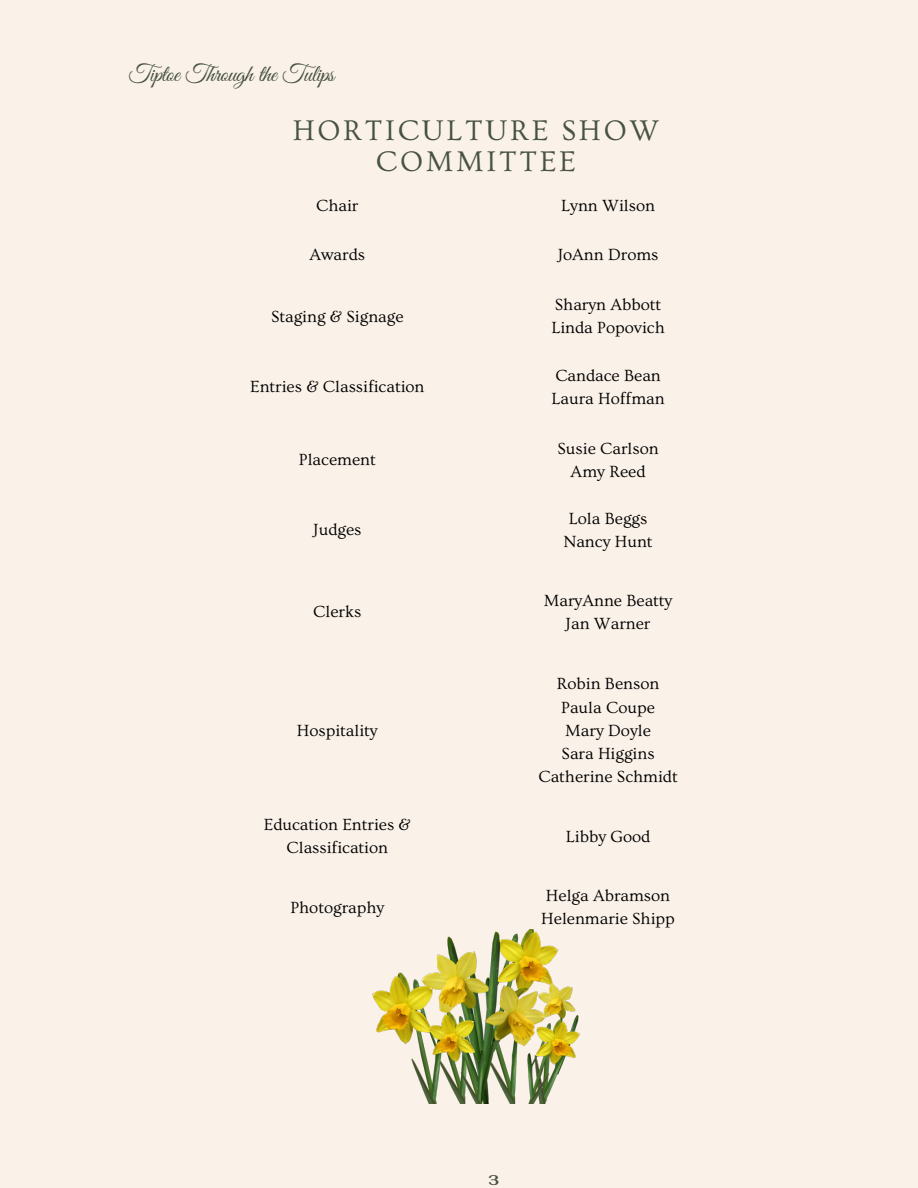
<style>
.page{position:relative;width:918px;height:1188px;background:#faf2e9}
.page>*{position:absolute;margin:0;border:0;box-sizing:border-box;transform-origin:0 0}
.t1{font:29.85px/30.8px "Ovo";letter-spacing:.09em;color:#485241;text-align:center}
.t2{font:24px "Great Vibes";letter-spacing:-.015em;color:#485241}
.t3{font:16.95px/23.2px "Ovo";color:#000;text-align:center}
.t4{font:700 14.1px "Fahkwang";color:#485241}
</style>
<div class="page">
<img style="left:373px;top:929px;width:207px;height:175px">
<h2 class="t2" style="left:129px;top:61px;width:207px">Tiptoe Through the Tulips</h2>
<h1 class="t1" style="left:293px;top:116px;width:368px">HORTICULTURE SHOW<br>COMMITTEE</h1>
<p class="t3" style="left:316px;top:194px;width:44px">Chair</p>
<p class="t3" style="left:561px;top:194px;width:95px">Lynn Wilson</p>
<p class="t3" style="left:310px;top:244px;width:57px">Awards</p>
<p class="t3" style="left:558px;top:244px;width:102px">JoAnn Droms</p>
<p class="t3" style="left:271px;top:305px;width:134px">Staging &amp; Signage</p>
<p class="t3" style="left:551px;top:293px;width:115px;text-align:left">Sharyn Abbott<br>Linda Popovich</p>
<p class="t3" style="left:250px;top:376px;width:176px">Entries &amp; Classification</p>
<p class="t3" style="left:552px;top:364px;width:115px;text-align:left">Candace Bean<br>Laura Hoffman</p>
<p class="t3" style="left:299px;top:449px;width:78px">Placement</p>
<p class="t3" style="left:558px;top:437px;width:103px">Susie Carlson<br>Amy Reed</p>
<p class="t3" style="left:313px;top:518px;width:50px">Judges</p>
<p class="t3" style="left:564px;top:507px;width:91px">Lola Beggs<br>Nancy Hunt</p>
<p class="t3" style="left:313px;top:601px;width:50px">Clerks</p>
<p class="t3" style="left:544px;top:589px;width:130px">MaryAnne Beatty<br>Jan Warner</p>
<p class="t3" style="left:297px;top:719px;width:82px">Hospitality</p>
<p class="t3" style="left:538px;top:673px;width:141px">Robin Benson<br>Paula Coupe<br>Mary Doyle<br>Sara Higgins<br>Catherine Schmidt</p>
<p class="t3" style="left:264px;top:813px;width:148px">Education Entries &amp;<br>Classification</p>
<p class="t3" style="left:566px;top:825px;width:86px">Libby Good</p>
<p class="t3" style="left:290px;top:896px;width:96px">Photography</p>
<p class="t3" style="left:541px;top:884px;width:135px;text-align:left">Helga Abramson<br>Helenmarie Shipp</p>
<p class="t4" style="left:489px;top:1170px;width:12px">3</p>
</div>
